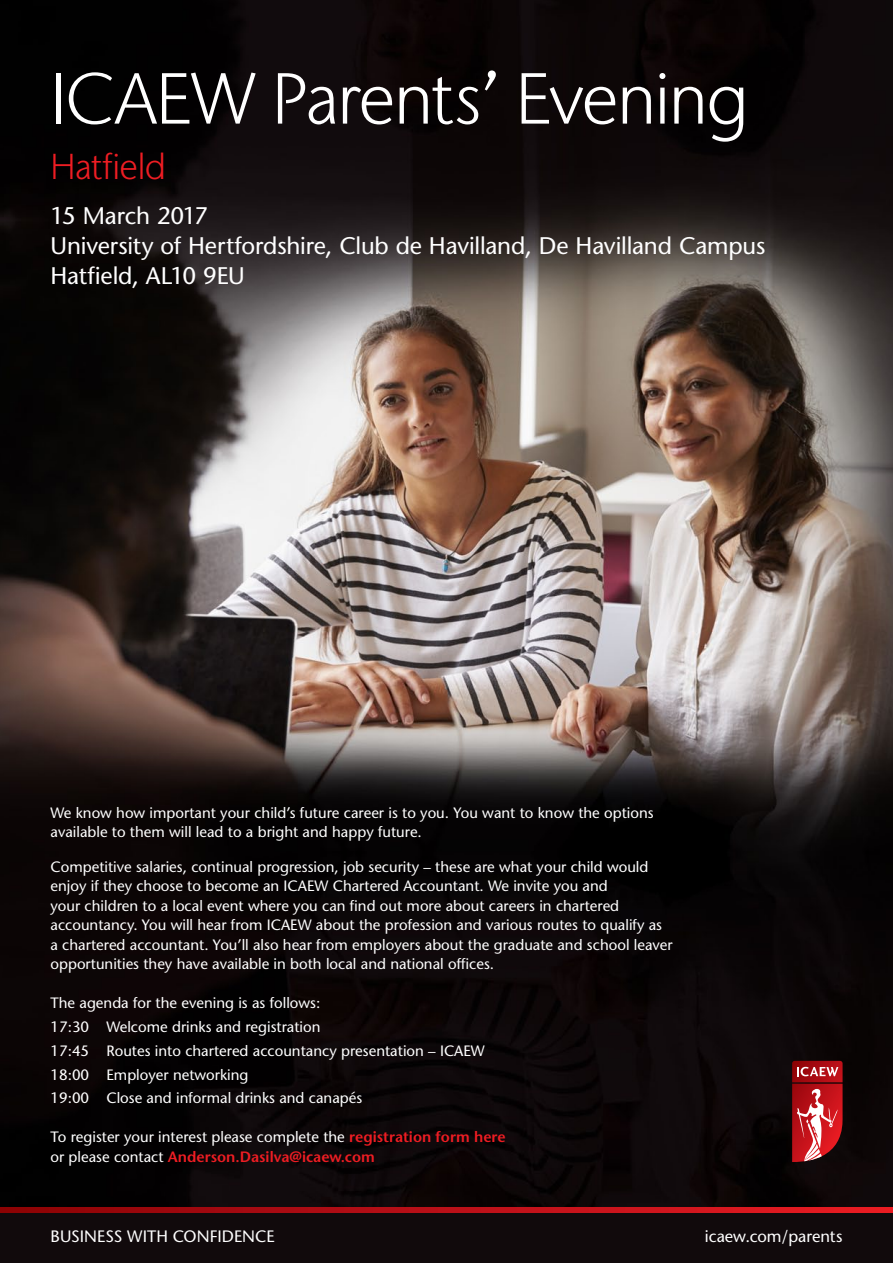
<style>
.page{position:relative;width:893px;height:1263px;background:#fff}
.page>*{position:absolute;margin:0;border:0;box-sizing:border-box;transform-origin:0 0}
.t1{font:300 72px "Stone Sans IIITC Std";letter-spacing:-.03em;color:#fff}
.t2{font:300 36px "Stone Sans IIITC Std";letter-spacing:-.02em;color:#ee1d23}
.t3{font:24px "Stone Sans";letter-spacing:-.01em;color:#fff}
.t4{font:16.5px "Stone Sans";color:#fff}
.t5{font:15px/19.5px "Stone Sans";color:#fff}
.t6{font:600 15px "Stone Sans";color:#ee1d23}
.s1{font-weight:600;color:#ee1d23}
.s2{font-weight:400;color:#fff}
</style>
<div class="page">
<img style="left:0;top:0;width:893px;height:1207px">
<div style="left:0;top:1208px;width:893px;height:55px;background:#110a0c"></div>
<svg style="left:0;top:1207px;width:893px;height:5px;background:#ba0f16"></svg>
<svg style="left:792px;top:1061px;width:52px;height:101px;background:#b4353b"></svg>
<p class="t1" style="left:51px;top:55px;width:700px">ICAEW Parents’ Evening</p>
<p class="t2" style="left:51px;top:145px;width:118px">Hatfield</p>
<p class="t3" style="left:51px;top:202px;width:159px">15 March 2017</p>
<p class="t3" style="left:51px;top:232px;width:716px">University of Hertfordshire, Club de Havilland, De Havilland Campus</p>
<p class="t3" style="left:51px;top:262px;width:196px">Hatfield, AL10 9EU</p>
<p class="t5" style="left:51px;top:803px;width:605px">We know how important your child’s future career is to you. You want to know the options available to them will lead to a bright and happy future.</p>
<p class="t5" style="left:51px;top:857px;width:624px">Competitive salaries, continual progression, job security – these are what your child would enjoy if they choose to become an ICAEW Chartered Accountant. We invite you and<br>your children to a local event where you can find out more about careers in chartered accountancy. You will hear from ICAEW about the profession and various routes to qualify as a chartered accountant. You’ll also hear from employers about the graduate and school leaver opportunities they have available in both local and national offices.</p>
<p class="t5" style="left:51px;top:993px;width:271px">The agenda for the evening is as follows:</p>
<p class="t5" style="left:51px;top:1017px;width:272px">17:30 Welcome drinks and registration</p>
<p class="t5" style="left:51px;top:1041px;width:436px">17:45 Routes into chartered accountancy presentation – ICAEW</p>
<p class="t5" style="left:51px;top:1065px;width:199px">18:00 Employer networking</p>
<p class="t5" style="left:51px;top:1088px;width:313px">19:00 Close and informal drinks and canapés</p>
<p class="t5" style="left:51px;top:1127px;width:457px">To register your interest please complete the <span class="s1">registration form here</span></p>
<p class="t6" style="left:51px;top:1148px;width:326px"><span class="s2">or please contact</span> Anderson.Dasilva@icaew.com</p>
<p class="t4" style="left:51px;top:1227px;width:226px">BUSINESS WITH CONFIDENCE</p>
<p class="t4" style="left:705px;top:1227px;width:139px">icaew.com/parents</p>
</div>
